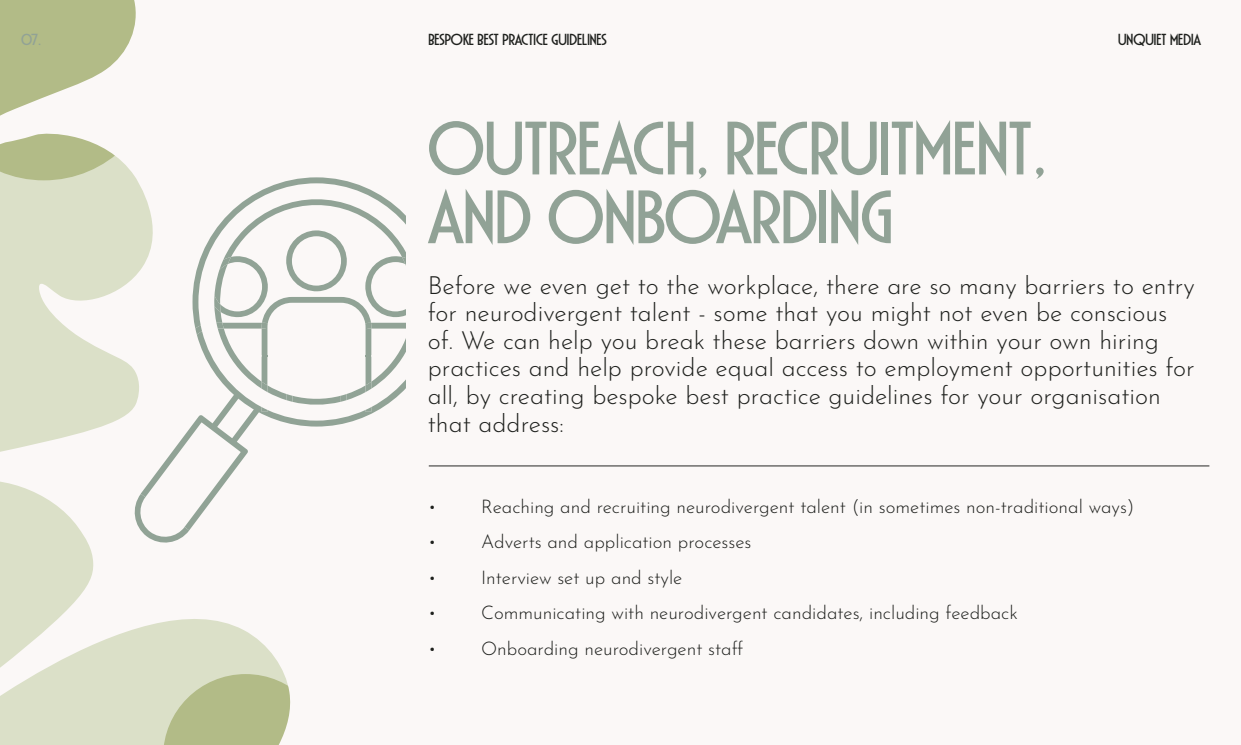
<style>
.page{position:relative;width:1241px;height:745px;background:#fff}
.page>*{position:absolute;margin:0;border:0;box-sizing:border-box;transform-origin:0 0}
.t1{font:100px "LHF Gloria";letter-spacing:-.005em;color:#91a296}
.t2{font:100 25px/27.5px "Josefin Sans";color:#1e201d}
.t3{font:21.25px "LHF Gloria";letter-spacing:-.005em;color:#1e201d}
.t4{font:21.25px "LHF Gloria";color:#91a296}
.t5{font:100 18.75px "Josefin Sans";color:#1e201d}
</style>
<div class="page">
<svg style="left:0;top:0;width:291px;height:744px"></svg>
<svg style="left:192px;top:177px;width:177px;height:12px"></svg>
<svg style="left:131px;top:189px;width:275px;height:357px"></svg>
<div style="left:406px;top:0;width:834px;height:744px;background:#fbf8f7"></div>
<hr style="left:428px;top:465px;width:781px;height:1px;background:#252725">
<p class="t4" style="left:21px;top:30px;width:21px">07.</p>
<p class="t3" style="left:428px;top:30px;width:180px">Bespoke Best Practice Guidelines</p>
<p class="t3" style="left:1117px;top:30px;width:84px">Unquiet Media</p>
<h1 class="t1" style="left:428px;top:103px;width:620px">Outreach, Recruitment,</h1>
<h1 class="t1" style="left:428px;top:171px;width:467px">and Onboarding</h1>
<p class="t2" style="left:428px;top:269px;width:768px">Before we even get to the workplace, there are so many barriers to entry for neurodivergent talent - some that you might not even be conscious of. We can help you break these barriers down within your own hiring practices and help provide equal access to employment opportunities for all, by creating bespoke best practice guidelines for your organisation that address:</p>
<p class="t5" style="left:428px;top:492px;width:708px">• Reaching and recruiting neurodivergent talent (in sometimes non-traditional ways)</p>
<p class="t5" style="left:428px;top:527px;width:325px">• Adverts and application processes</p>
<p class="t5" style="left:428px;top:563px;width:256px">• Interview set up and style</p>
<p class="t5" style="left:428px;top:598px;width:591px">• Communicating with neurodivergent candidates, including feedback</p>
<p class="t5" style="left:428px;top:634px;width:317px">• Onboarding neurodivergent staff</p>
</div>
